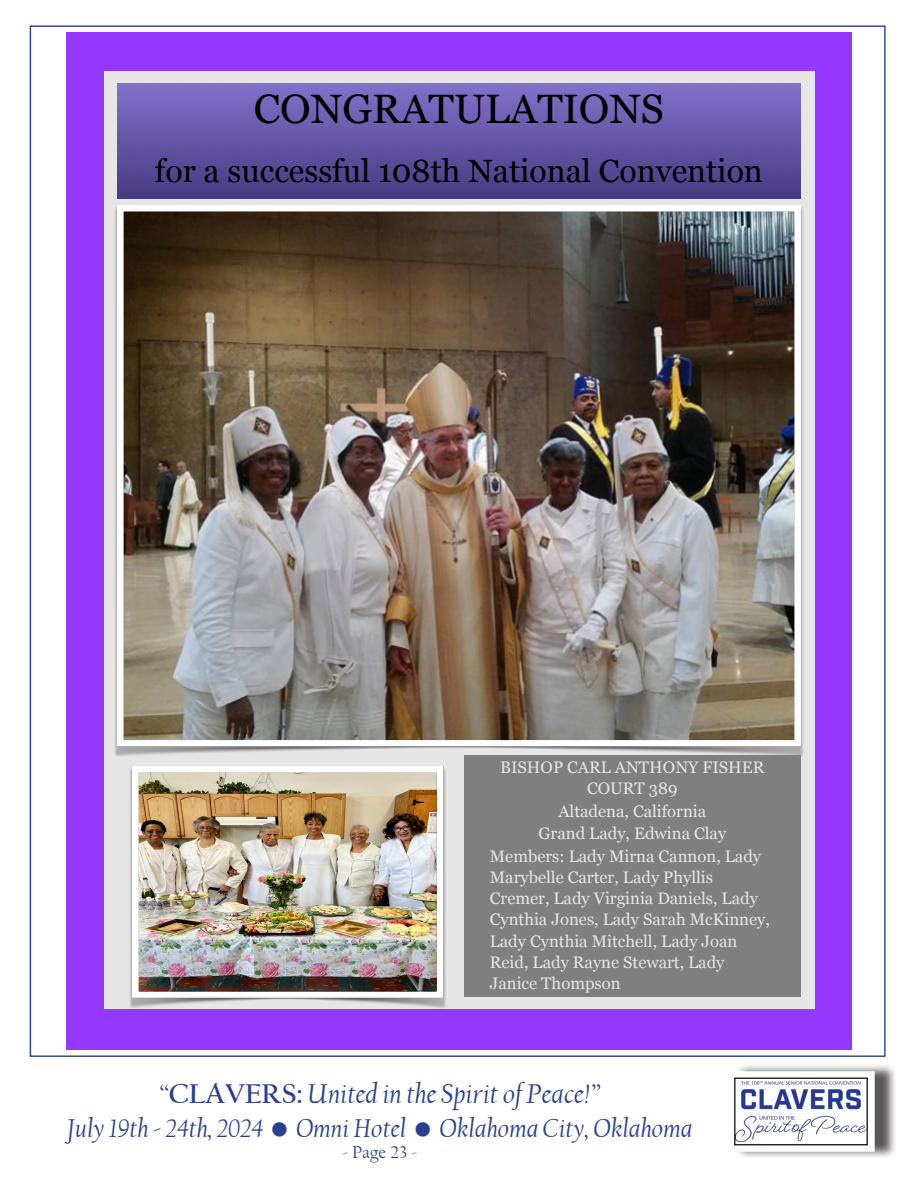
<style>
.page{position:relative;width:918px;height:1188px;background:#fff}
.page>*{position:absolute;margin:0;border:0;box-sizing:border-box;transform-origin:0 0}
.t1{font:41.1px "Georgia";color:#000}
.t2{font:32.1px "Georgia";color:#000}
.t3{font:italic 28.5px "Californian FB";color:#2a3f92}
.t4{font:italic 27px "Californian FB";color:#2a3f92}
.t5{font:18px "Californian FB";color:#2a3f92}
.t6{font:16.65px "Georgia";color:#e6e6e6}
.s1{font-weight:700;font-style:normal}
</style>
<div class="page">
<div style="left:734px;top:1063px;width:164px;height:97px;background:#231f20;opacity:.75"></div>
<div style="left:727px;top:1071px;width:148px;height:81px;background:#fff;border:1px solid #fff"></div>
<img style="left:736px;top:1081px;width:130px;height:61px">
<div style="left:734px;top:1078px;width:134px;height:67px;border:1px solid #040503"></div>
<div style="left:66px;top:32px;width:786px;height:1018px;background:#9437ff"></div>
<div style="left:105px;top:71px;width:710px;height:937px;background:#e6e6e6"></div>
<img style="left:115px;top:206px;width:688px;height:550px">
<img style="left:117px;top:84px;width:684px;height:114px">
<div style="left:464px;top:755px;width:337px;height:242px;background:#7f7f7f"></div>
<img style="left:130px;top:766px;width:316px;height:242px">
<p class="t1" style="left:254px;top:79px;width:412px">CONGRATULATIONS</p>
<p class="t2" style="left:155px;top:147px;width:610px">for a successful 108th National Convention</p>
<p class="t6" style="left:500px;top:755px;width:266px">BISHOP CARL ANTHONY FISHER</p>
<p class="t6" style="left:587px;top:777px;width:92px">COURT 389</p>
<p class="t6" style="left:558px;top:799px;width:149px">Altadena, California</p>
<p class="t6" style="left:538px;top:821px;width:189px">Grand Lady, Edwina Clay</p>
<p class="t6" style="left:490px;top:844px;width:273px">Members: Lady Mirna Cannon, Lady</p>
<p class="t6" style="left:490px;top:865px;width:225px">Marybelle Carter, Lady Phyllis</p>
<p class="t6" style="left:490px;top:886px;width:270px">Cremer, Lady Virginia Daniels, Lady</p>
<p class="t6" style="left:490px;top:908px;width:282px">Cynthia Jones, Lady Sarah McKinney,</p>
<p class="t6" style="left:490px;top:929px;width:249px">Lady Cynthia Mitchell, Lady Joan</p>
<p class="t6" style="left:490px;top:950px;width:236px">Reid, Lady Rayne Stewart, Lady</p>
<p class="t6" style="left:490px;top:971px;width:132px">Janice Thompson</p>
<h3 class="t3" style="left:159px;top:1077px;width:443px">“<span class="s1">CLAVERS:</span> United in the Spirit of Peace!”</h3>
<h3 class="t4" style="left:67px;top:1113px;width:627px">July 19th - 24th, 2024 • Omni Hotel • Oklahoma City, Oklahoma</h3>
<p class="t5" style="left:342px;top:1143px;width:77px">- Page 23 -</p>
</div>
